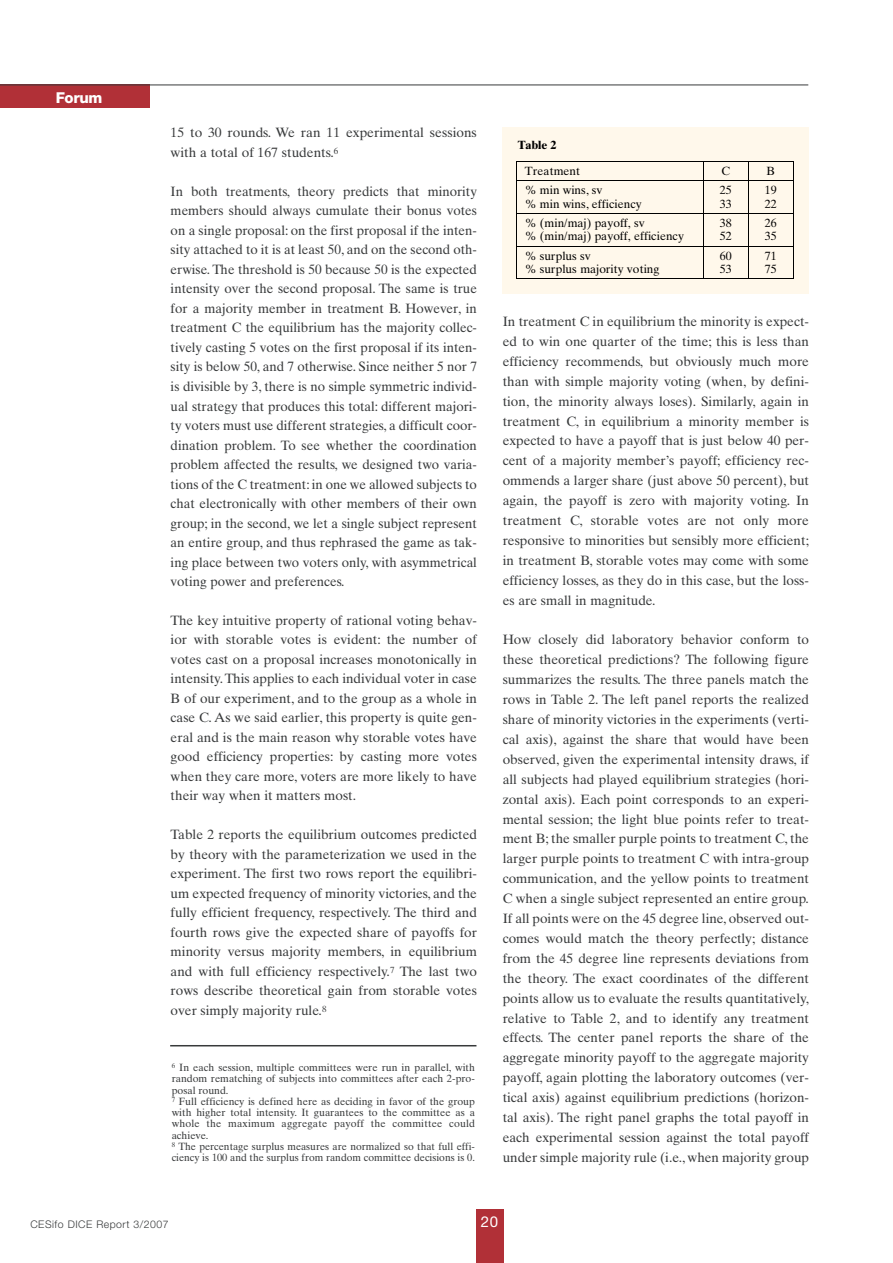
<style>
.page{position:relative;width:893px;height:1263px;background:#fff}
.page>*{position:absolute;margin:0;border:0;box-sizing:border-box;transform-origin:0 0}
.t1{font:800 15px "Helvetica Neue LT Std";letter-spacing:-.025em;color:#fff}
.t2{font:15px "Helvetica Neue LT Std";color:#fff}
.t3{font:13.5px/20px "Times Ten";color:#383a3b;text-align:justify}
.t4{font:11.85px "Times Ten Roman+SCCFYK";color:#000}
.t5{font:11.85px "Times Ten Bold+DXNLOR";letter-spacing:-.005em;color:#000}
.t6{font:10.5px/11.2px "Times Ten";color:#383a3b}
.t7{font:300 10.5px "Helvetica Neue";letter-spacing:.045em;color:#383a3b}
</style>
<div class="page">
<div style="left:476px;top:1209px;width:28px;height:54px;background:#b13037"></div>
<div style="left:0;top:85px;width:149px;height:23px;background:#b13037"></div>
<hr style="left:0;top:85px;width:808px;height:1px;background:#383a3b">
<hr style="left:170px;top:1045px;width:306px;height:1px;background:#383a3b">
<div style="left:502px;top:128px;width:306px;height:166px;background:#fff8eb"></div>
<hr style="left:516px;top:161px;width:277px;height:1px;background:#000">
<hr style="left:516px;top:180px;width:277px;height:1px;background:#000">
<hr style="left:516px;top:213px;width:277px;height:1px;background:#000">
<hr style="left:516px;top:246px;width:277px;height:1px;background:#000">
<svg style="left:516px;top:162px;width:1px;height:116px"></svg>
<hr style="left:516px;top:278px;width:186px;height:1px;background:#000">
<hr style="left:703px;top:278px;width:44px;height:1px;background:#000">
<hr style="left:748px;top:278px;width:44px;height:1px;background:#000">
<p class="t1" style="left:56px;top:93px;width:48px">Forum</p>
<p class="t3" style="left:171px;top:124px;width:308px;line-height:19.5px">15 to 30 rounds. We ran 11 experimental sessions with a total of 167 students.<sup>6</sup></p>
<p class="t3" style="left:171px;top:183px;width:308px;line-height:19.5px">In both treatments, theory predicts that minority members should always cumulate their bonus votes on a single proposal: on the first proposal if the inten&shy;sity attached to it is at least 50, and on the second oth&shy;erwise. The threshold is 50 because 50 is the expected intensity over the second proposal. The same is true for a majority member in treatment B. However, in treatment C the equilibrium has the majority collec&shy;tively casting 5 votes on the first proposal if its inten&shy;sity is below 50, and 7 otherwise. Since neither 5 nor 7 is divisible by 3, there is no simple symmetric individ&shy;ual strategy that produces this total: different majori&shy;ty voters must use different strategies, a difficult coor&shy;dination problem. To see whether the coordination problem affected the results, we designed two varia&shy;tions of the C treatment: in one we allowed subjects to chat electronically with other members of their own group; in the second, we let a single subject represent an entire group, and thus rephrased the game as tak&shy;ing place between two voters only, with asymmetrical voting power and preferences.</p>
<p class="t3" style="left:171px;top:612px;width:308px;line-height:19.5px">The key intuitive property of rational voting behav&shy;ior with storable votes is evident: the number of votes cast on a proposal increases monotonically in intensity.This applies to each individual voter in case B of our experiment, and to the group as a whole in case C. As we said earlier, this property is quite gen&shy;eral and is the main reason why storable votes have good efficiency properties: by casting more votes when they care more, voters are more likely to have their way when it matters most.</p>
<p class="t3" style="left:171px;top:826px;width:308px;line-height:19.5px">Table 2 reports the equilibrium outcomes predicted by theory with the parameterization we used in the experiment. The first two rows report the equilibri&shy;um expected frequency of minority victories, and the fully efficient frequency, respectively. The third and fourth rows give the expected share of payoffs for minority versus majority members, in equilibrium and with full efficiency respectively.<sup>7</sup> The last two rows describe theoretical gain from storable votes over simply majority rule.<sup>8</sup></p>
<p class="t6" style="left:172px;top:1063px;width:305px"><sup>6</sup> In each session, multiple committees were run in parallel, with random rematching of subjects into committees after each 2-pro&shy;posal round.<br><sup>7</sup> Full efficiency is defined here as deciding in favor of the group with higher total intensity. It guarantees to the committee as a whole the maximum aggregate payoff the committee could achieve.<br><sup>8</sup> The percentage surplus measures are normalized so that full effi&shy;ciency is 100 and the surplus from random committee decisions is 0.</p>
<p class="t5" style="left:517px;top:138px;width:40px">Table 2</p>
<p class="t4" style="left:525px;top:164px;width:57px">Treatment</p>
<p class="t4" style="left:721px;top:164px;width:10px">C</p>
<p class="t4" style="left:766px;top:164px;width:10px">B</p>
<p class="t4" style="left:525px;top:183px;width:79px">% min wins, sv</p>
<p class="t4" style="left:719px;top:183px;width:14px">25</p>
<p class="t4" style="left:764px;top:183px;width:14px">19</p>
<p class="t4" style="left:525px;top:196px;width:118px">% min wins, efficiency</p>
<p class="t4" style="left:719px;top:196px;width:14px">33</p>
<p class="t4" style="left:764px;top:196px;width:14px">22</p>
<p class="t4" style="left:525px;top:216px;width:121px">% (min/maj) payoff, sv</p>
<p class="t4" style="left:719px;top:216px;width:14px">38</p>
<p class="t4" style="left:764px;top:216px;width:14px">26</p>
<p class="t4" style="left:525px;top:229px;width:160px">% (min/maj) payoff, efficiency</p>
<p class="t4" style="left:719px;top:229px;width:14px">52</p>
<p class="t4" style="left:764px;top:229px;width:14px">35</p>
<p class="t4" style="left:525px;top:249px;width:67px">% surplus sv</p>
<p class="t4" style="left:719px;top:249px;width:14px">60</p>
<p class="t4" style="left:764px;top:249px;width:14px">71</p>
<p class="t4" style="left:525px;top:262px;width:136px">% surplus majority voting</p>
<p class="t4" style="left:719px;top:262px;width:14px">53</p>
<p class="t4" style="left:764px;top:262px;width:14px">75</p>
<p class="t3" style="left:502px;top:313px;width:308px">In treatment C in equilibrium the minority is expect&shy;ed to win one quarter of the time; this is less than efficiency recommends, but obviously much more than with simple majority voting (when, by defini&shy;tion, the minority always loses). Similarly, again in treatment C, in equilibrium a minority member is expected to have a payoff that is just below 40 per&shy;cent of a majority member’s payoff; efficiency rec&shy;ommends a larger share (just above 50 percent), but again, the payoff is zero with majority voting. In treatment C, storable votes are not only more responsive to minorities but sensibly more efficient; in treatment B, storable votes may come with some efficiency losses, as they do in this case, but the loss&shy;es are small in magnitude.</p>
<p class="t3" style="left:502px;top:631px;width:308px">How closely did laboratory behavior conform to these theoretical predictions? The following figure summarizes the results. The three panels match the rows in Table 2. The left panel reports the realized share of minority victories in the experiments (verti&shy;cal axis), against the share that would have been observed, given the experimental intensity draws, if all subjects had played equilibrium strategies (hori&shy;zontal axis). Each point corresponds to an experi&shy;mental session; the light blue points refer to treat&shy;ment B; the smaller purple points to treatment C, the larger purple points to treatment C with intra-group communication, and the yellow points to treatment C when a single subject represented an entire group.<br>If all points were on the 45 degree line, observed out&shy;comes would match the theory perfectly; distance from the 45 degree line represents deviations from the theory. The exact coordinates of the different points allow us to evaluate the results quantitatively, relative to Table 2, and to identify any treatment effects. The center panel reports the share of the aggregate minority payoff to the aggregate majority payoff, again plotting the laboratory outcomes (ver&shy;tical axis) against equilibrium predictions (horizon&shy;tal axis). The right panel graphs the total payoff in each experimental session against the total payoff under simple majority rule (i.e., when majority group</p>
<p class="t7" style="left:30px;top:1221px;width:140px">CESifo DICE Report 3/2007</p>
<p class="t2" style="left:481px;top:1216px;width:19px">20</p>
</div>
